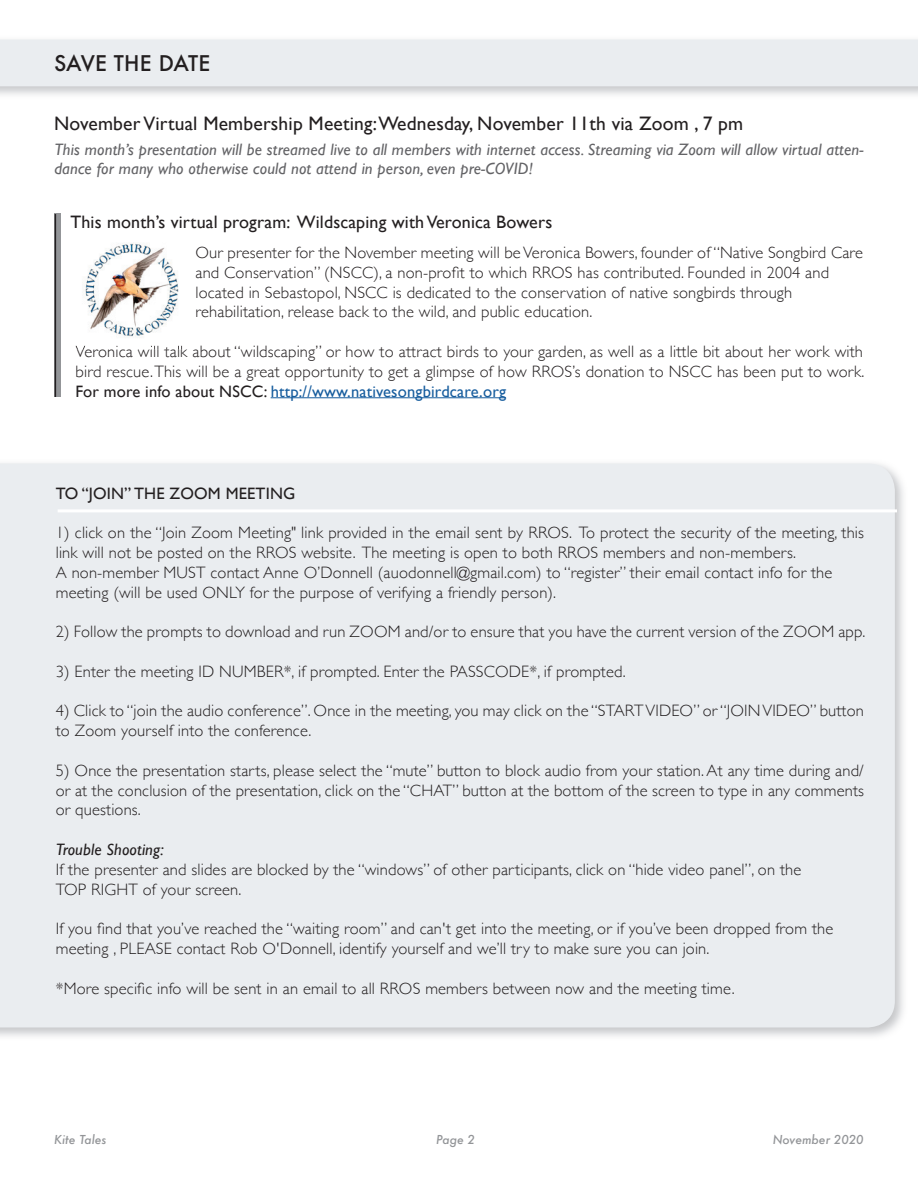
<style>
.page{position:relative;width:918px;height:1188px;background:#fff}
.page>*{position:absolute;margin:0;border:0;box-sizing:border-box;transform-origin:0 0}
.t1{font:500 21px "Futura";letter-spacing:.005em;color:#231f20}
.t2{font:19.5px "Gill Sans";letter-spacing:.01em;color:#231f20}
.t3{font:18px "Gill Sans";letter-spacing:.01em;color:#231f20}
.t4{font:300 16.5px/19.8px "Gill Sans";letter-spacing:.01em;color:#231f20}
.t5{font:italic 16.5px/19.8px "Gill Sans";letter-spacing:.01em;color:#636366}
.t6{font:16.5px "Gill Sans";letter-spacing:.01em;color:#231f20}
.t7{font:italic 16.5px "Gill Sans";letter-spacing:.01em;color:#231f20}
.t8{font:italic 500 12px "Futura";color:#939598}
.s1{font-weight:400}
.s2{font-weight:400;color:#175d9e}
</style>
<div class="page">
<div style="left:0;top:40px;width:918px;height:46px;background:#eaedf0"></div>
<hr style="left:271px;top:397px;width:235px;height:1px;background:#175d9e">
<svg style="left:54px;top:213px;width:7px;height:184px"></svg>
<hr style="left:55px;top:214px;width:1px;height:183px;background:#231f20">
<img style="left:76px;top:346px;width:111px;height:4px">
<div style="left:0;top:464px;width:895px;height:564px;background:#eaedf0"></div>
<hr style="left:58px;top:509px;width:839px;height:3px;background:#fff">
<p class="t1" style="left:54px;top:49px;width:158px">SAVE THE DATE</p>
<p class="t2" style="left:54px;top:112px;width:691px">November Virtual Membership Meeting: Wednesday, November 11th via Zoom , 7 pm</p>
<p class="t5" style="left:54px;top:139px;width:811px">This month’s presentation will be streamed live to all members with internet access. Streaming via Zoom will allow virtual atten&shy;dance for many who otherwise could not attend in person, even pre-COVID!</p>
<p class="t3" style="left:70px;top:211px;width:483px">This month’s virtual program: Wildscaping with Veronica Bowers</p>
<p class="t4" style="left:196px;top:242px;width:669px">Our presenter for the November meeting will be Veronica Bowers, founder of “Native Songbird Care and Conservation” (NSCC), a non-profit to which RROS has contributed. Founded in 2004 and located in Sebastopol, NSCC is dedicated to the conservation of native songbirds through rehabilitation, release back to the wild, and public education.</p>
<p class="t4" style="left:76px;top:341px;width:790px;text-align:justify">Veronica will talk about “wildscaping” or how to attract birds to your garden, as well as a little bit about her work with bird rescue. This will be a great opportunity to get a glimpse of how RROS’s donation to NSCC has been put to work.<br><span class="s1">For more info about NSCC:</span> <span class="s2">http://www.nativesongbirdcare.org</span></p>
<p class="t6" style="left:56px;top:483px;width:241px">TO “JOIN” THE ZOOM MEETING</p>
<p class="t4" style="left:56px;top:522px;width:810px">1) click on the “Join Zoom Meeting" link provided in the email sent by RROS. To protect the security of the meeting, this link will not be posted on the RROS website. The meeting is open to both RROS members and non-members.<br>A non-member MUST contact Anne O’Donnell (auodonnell@gmail.com) to “register” their email contact info for the meeting (will be used ONLY for the purpose of verifying a friendly person).</p>
<p class="t4" style="left:56px;top:621px;width:811px">2) Follow the prompts to download and run ZOOM and/or to ensure that you have the current version of the ZOOM app.</p>
<p class="t4" style="left:56px;top:661px;width:571px">3) Enter the meeting ID NUMBER*, if prompted. Enter the PASSCODE*, if prompted.</p>
<p class="t4" style="left:56px;top:700px;width:810px">4) Click to “join the audio conference”. Once in the meeting, you may click on the “START VIDEO” or “JOIN VIDEO” button to Zoom yourself into the conference.</p>
<p class="t4" style="left:56px;top:760px;width:810px;text-align:justify">5) Once the presentation starts, please select the “mute” button to block audio from your station. At any time during and/ or at the conclusion of the presentation, click on the “CHAT” button at the bottom of the screen to type in any comments or questions.</p>
<p class="t7" style="left:56px;top:840px;width:109px">Trouble Shooting:</p>
<p class="t4" style="left:56px;top:859px;width:747px">If the presenter and slides are blocked by the “windows” of other participants, click on “hide video panel”, on the<br>TOP RIGHT of your screen.</p>
<p class="t4" style="left:56px;top:918px;width:779px">If you find that you’ve reached the “waiting room” and can't get into the meeting, or if you’ve been dropped from the meeting , PLEASE contact Rob O'Donnell, identify yourself and we’ll try to make sure you can join.</p>
<p class="t4" style="left:56px;top:978px;width:680px">*More specific info will be sent in an email to all RROS members between now and the meeting time.</p>
<p class="t8" style="left:54px;top:1131px;width:54px">Kite Tales</p>
<p class="t8" style="left:436px;top:1131px;width:40px">Page 2</p>
<p class="t8" style="left:773px;top:1131px;width:92px">November 2020</p>
</div>
